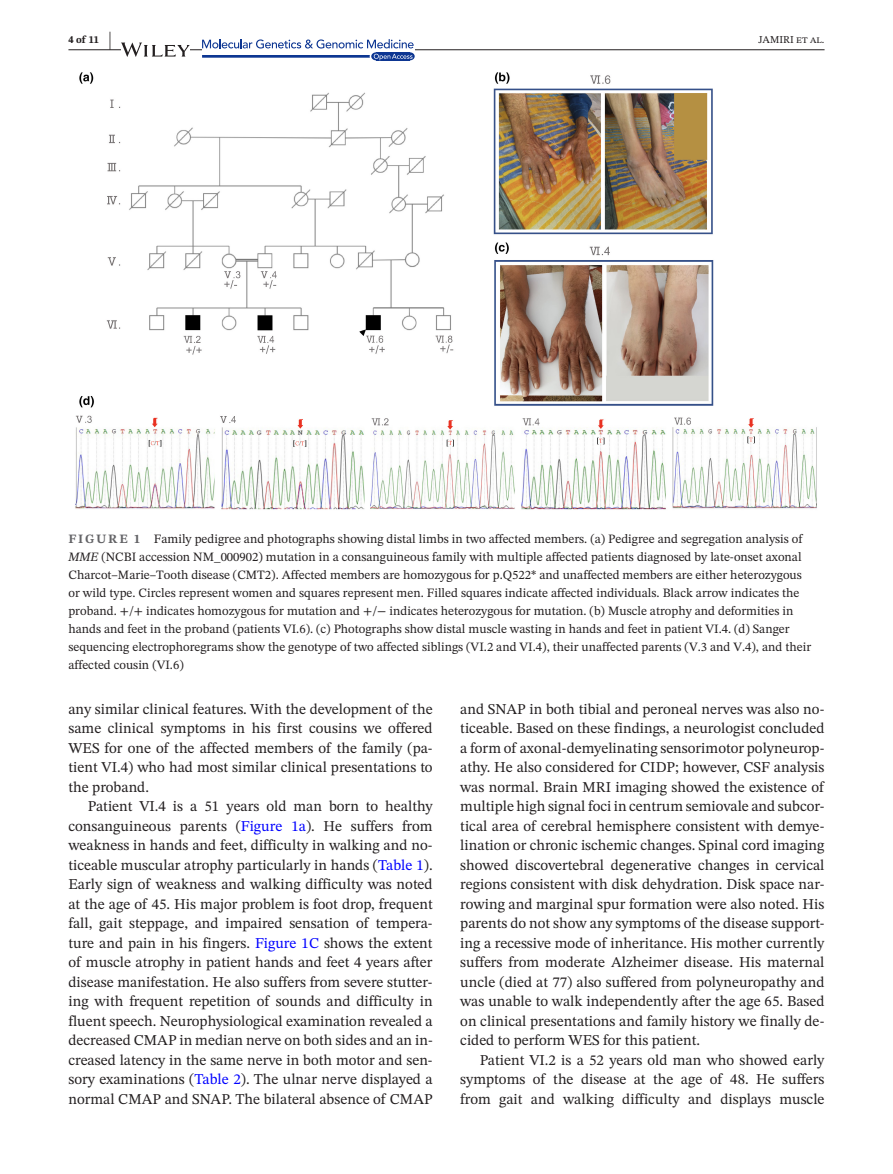
<style>
.page{position:relative;width:893px;height:1174px;background:#fff}
.page>*{position:absolute;margin:0;border:0;box-sizing:border-box;transform-origin:0 0}
.t1{font:15px/19.5px "STIX Two Text";color:#231f20;text-align:justify}
.t2{font:12.75px/18px "STIX Two Text";color:#231f20}
.t3{font:10.5px "STIX Two Text";color:#231f20}
.t4{font:700 10.5px "STIX Two Text";color:#231f20}
.s1{font-size:21px}
.s2{font-weight:700;color:#636366}
.s3{font-style:italic}
.s4{color:#00f}
</style>
<div class="page">
<hr style="left:68px;top:49px;width:756px;height:1px;background:#231f20">
<svg style="left:121px;top:43px;width:69px;height:14px"></svg>
<svg style="left:202px;top:39px;width:212px;height:21px"></svg>
<img style="left:75px;top:72px;width:742px;height:438px">
<p class="t4" style="left:68px;top:32px;width:44px">4 of 11 <span class="s1">|</span></p>
<p class="t3" style="left:758px;top:32px;width:68px">JAMIRI et al.</p>
<p class="t2" style="left:68px;top:530px;width:744px"><span class="s2">FIGURE 1</span> Family pedigree and photographs showing distal limbs in two affected members. (a) Pedigree and segregation analysis of <span class="s3">MME</span> (NCBI accession NM_000902) mutation in a consanguineous family with multiple affected patients diagnosed by late-onset axonal Charcot–Marie–Tooth disease (CMT2). Affected members are homozygous for p.Q522* and unaffected members are either heterozygous or wild type. Circles represent women and squares represent men. Filled squares indicate affected individuals. Black arrow indicates the proband. +/+ indicates homozygous for mutation and +/− indicates heterozygous for mutation. (b) Muscle atrophy and deformities in hands and feet in the proband (patients VI.6). (c) Photographs show distal muscle wasting in hands and feet in patient VI.4. (d) Sanger sequencing electrophoregrams show the genotype of two affected siblings (VI.2 and VI.4), their unaffected parents (V.3 and V.4), and their affected cousin (VI.6)</p>
<p class="t1" style="left:68px;top:699px;width:366px">any similar clinical features. With the development of the same clinical symptoms in his first cousins we offered WES for one of the affected members of the family (pa&shy;tient VI.4) who had most similar clinical presentations to the proband.</p>
<p class="t1" style="left:68px;top:796px;width:366px;text-indent:20px">Patient VI.4 is a 51 years old man born to healthy consanguineous parents (<span class="s4">Figure 1a</span>). He suffers from weakness in hands and feet, difficulty in walking and no&shy;ticeable muscular atrophy particularly in hands (<span class="s4">Table 1</span>).<br>Early sign of weakness and walking difficulty was noted at the age of 45. His major problem is foot drop, frequent fall, gait steppage, and impaired sensation of tempera&shy;ture and pain in his fingers. <span class="s4">Figure 1C</span> shows the extent of muscle atrophy in patient hands and feet 4 years after disease manifestation. He also suffers from severe stutter&shy;ing with frequent repetition of sounds and difficulty in fluent speech. Neurophysiological examination revealed a decreased CMAP in median nerve on both sides and an in&shy;creased latency in the same nerve in both motor and sen&shy;sory examinations (<span class="s4">Table 2</span>). The ulnar nerve displayed a normal CMAP and SNAP. The bilateral absence of CMAP</p>
<p class="t1" style="left:460px;top:699px;width:366px">and SNAP in both tibial and peroneal nerves was also no&shy;ticeable. Based on these findings, a neurologist concluded a form of axonal-demyelinating sensorimotor polyneurop&shy;athy. He also considered for CIDP; however, CSF analysis was normal. Brain MRI imaging showed the existence of multiple high signal foci in centrum semiovale and subcor&shy;tical area of cerebral hemisphere consistent with demye&shy;lination or chronic ischemic changes. Spinal cord imaging showed discovertebral degenerative changes in cervical regions consistent with disk dehydration. Disk space nar&shy;rowing and marginal spur formation were also noted. His parents do not show any symptoms of the disease support&shy;ing a recessive mode of inheritance. His mother currently suffers from moderate Alzheimer disease. His maternal uncle (died at 77) also suffered from polyneuropathy and was unable to walk independently after the age 65. Based on clinical presentations and family history we finally de&shy;cided to perform WES for this patient.</p>
<p class="t1" style="left:460px;top:1050px;width:366px;text-indent:19px">Patient VI.2 is a 52 years old man who showed early symptoms of the disease at the age of 48. He suffers from gait and walking difficulty and displays muscle</p>
</div>
